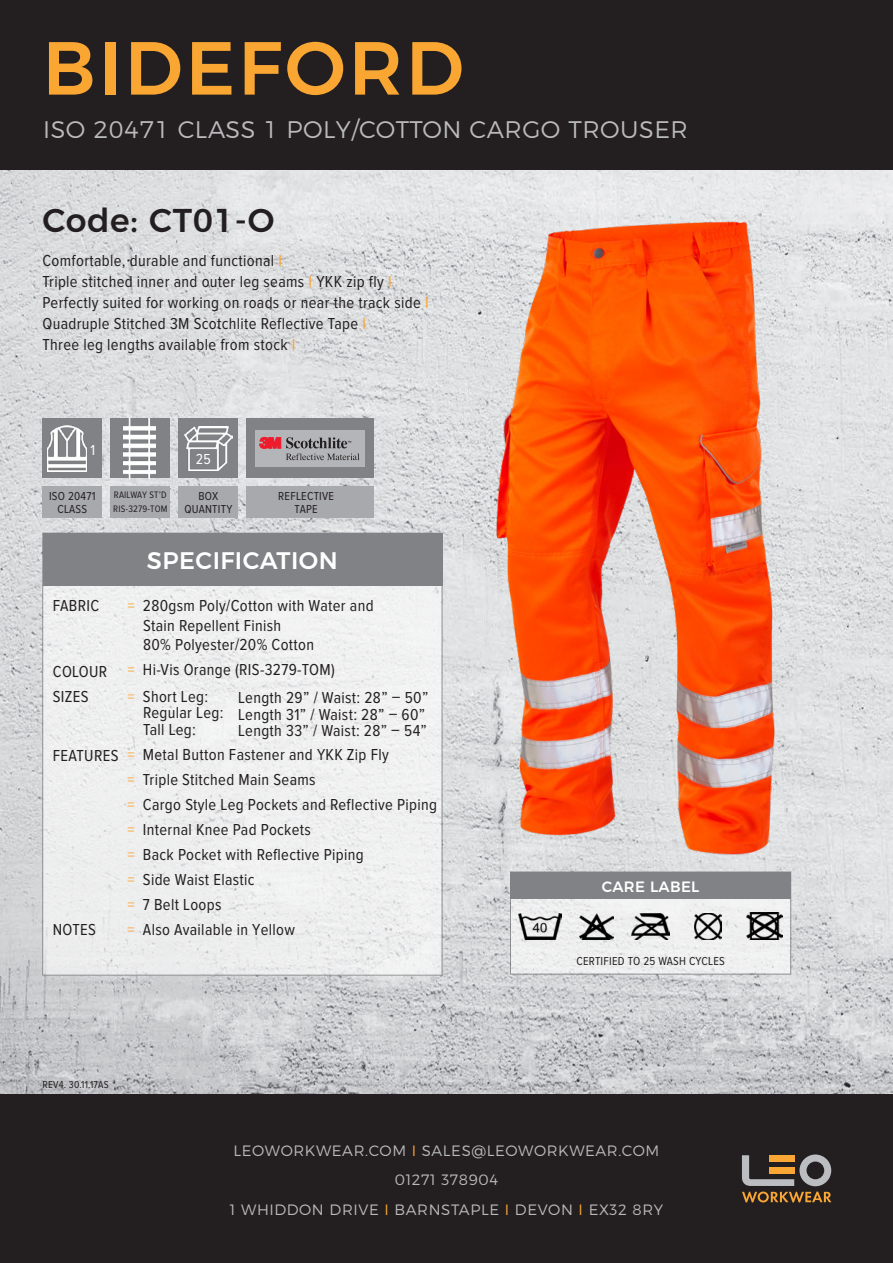
<style>
.page{position:relative;width:893px;height:1263px;background:#fff}
.page>*{position:absolute;margin:0;border:0;box-sizing:border-box;transform-origin:0 0}
.t1{font:500 75px "Montserrat";letter-spacing:.04em;color:#faa633}
.t2{font:500 33px "Montserrat";letter-spacing:.02em;color:#231f20}
.subhead{font:300 24px "Montserrat";letter-spacing:.02em;color:#bababc}
.subhead-2{font:500 24px "Montserrat";letter-spacing:.02em;color:#fff}
.body{font:16.5px/21px "Proxima Nova Cond";letter-spacing:.02em;color:#231f20}
.body-2{font:300 15px "Montserrat";letter-spacing:.04em;color:#bababc}
.subhead-3{font:500 15px "Montserrat";letter-spacing:.02em;color:#fff}
.body-3{font:15px "Proxima Nova Cond";color:#fff}
.body-4{font:12px/13.5px "Proxima Nova Cond";letter-spacing:.02em;color:#231f20;text-align:center}
.body-5{font:10.5px "Proxima Nova Cond";letter-spacing:.02em;color:#231f20}
.body-6{font:9.75px/13.5px "Proxima Nova Cond";letter-spacing:.02em;color:#231f20}
.s1{color:#faa633}
</style>
<div class="page">
<img style="left:0;top:169px;width:893px;height:925px">
<div style="left:510px;top:872px;width:281px;height:102px;background:#efeff0"></div>
<div style="left:43px;top:533px;width:399px;height:442px;background:#efeff0"></div>
<div style="left:0;top:0;width:893px;height:169px;background:#231f20"></div>
<div style="left:0;top:1094px;width:893px;height:169px;background:#231f20"></div>
<div style="left:43px;top:533px;width:399px;height:53px;background:#808285"></div>
<div style="left:510px;top:872px;width:281px;height:27px;background:#808285"></div>
<div style="left:179px;top:419px;width:59px;height:59px;background:#808285"></div>
<div style="left:179px;top:486px;width:59px;height:32px;background:#a8a9ad"></div>
<img style="left:185px;top:426px;width:47px;height:44px">
<div style="left:247px;top:419px;width:127px;height:59px;background:#808285"></div>
<div style="left:247px;top:486px;width:127px;height:32px;background:#a8a9ad"></div>
<div style="left:43px;top:419px;width:59px;height:59px;background:#808285"></div>
<div style="left:43px;top:486px;width:59px;height:32px;background:#a8a9ad"></div>
<img style="left:48px;top:425px;width:39px;height:47px">
<div style="left:255px;top:430px;width:110px;height:36px;background:#b4b5b8"></div>
<svg style="left:259px;top:437px;width:100px;height:23px"></svg>
<div style="left:111px;top:418px;width:59px;height:60px;background:#808285"></div>
<div style="left:111px;top:486px;width:59px;height:32px;background:#a8a9ad"></div>
<img style="left:124px;top:419px;width:31px;height:59px">
<svg style="left:742px;top:1155px;width:89px;height:47px"></svg>
<img style="left:519px;top:913px;width:42px;height:27px">
<img style="left:579px;top:913px;width:35px;height:27px">
<img style="left:632px;top:913px;width:37px;height:27px">
<img style="left:694px;top:913px;width:28px;height:27px">
<img style="left:747px;top:913px;width:35px;height:27px">
<img style="left:474px;top:217px;width:329px;height:641px">
<p class="t1" style="left:43px;top:8px;width:423px">BIDEFORD</p>
<p class="subhead" style="left:43px;top:110px;width:646px">ISO 20471 CLASS 1 POLY/COTTON CARGO TROUSER</p>
<p class="t2" style="left:43px;top:194px;width:233px">Code: CT01-O</p>
<p class="body" style="left:43px;top:250px;width:388px">Comfortable, durable and functional <span class="s1">I<br></span>Triple stitched inner and outer leg seams <span class="s1">I</span> YKK zip fly <span class="s1">I </span>Perfectly suited for working on roads or near the track side <span class="s1">I </span>Quadruple Stitched 3M Scotchlite Reflective Tape <span class="s1">I<br></span>Three leg lengths available from stock <span class="s1">I</span></p>
<p class="body-3" style="left:90px;top:444px;width:6px">1</p>
<p class="body-4" style="left:49px;top:489px;width:48px">ISO 20471<br>CLASS</p>
<p class="body-3" style="left:196px;top:452px;width:17px">25</p>
<p class="body-6" style="left:113px;top:488px;width:56px">RAILWAY ST’D<br>RIS-3279-TOM</p>
<p class="body-4" style="left:278px;top:489px;width:57px">REFLECTIVE<br>TAPE</p>
<p class="body-4" style="left:184px;top:489px;width:49px">BOX<br>QUANTITY</p>
<p class="subhead-2" style="left:147px;top:541px;width:192px">SPECIFICATION</p>
<p class="body" style="left:53px;top:596px;width:48px">FABRIC</p>
<p class="body" style="left:143px;top:597px;width:232px;line-height:19.5px;text-indent:-16px"><span class="s1">=</span> 280gsm Poly/Cotton with Water and<br>Stain Repellent Finish<br>80% Polyester/20% Cotton</p>
<p class="body" style="left:128px;top:660px;width:209px"><span class="s1">=</span> Hi-Vis Orange (RIS-3279-TOM)</p>
<p class="body" style="left:143px;top:689px;width:82px;line-height:16.5px;text-indent:-16px"><span class="s1">=</span> Short Leg:<br>Regular Leg:<br>Tall Leg:</p>
<p class="body" style="left:128px;top:744px;width:263px"><span class="s1">=</span> Metal Button Fastener and YKK Zip Fly</p>
<p class="body" style="left:128px;top:769px;width:190px"><span class="s1">=</span> Triple Stitched Main Seams</p>
<p class="body" style="left:128px;top:794px;width:311px"><span class="s1">=</span> Cargo Style Leg Pockets and Reflective Piping</p>
<p class="body" style="left:128px;top:819px;width:185px"><span class="s1">=</span> Internal Knee Pad Pockets</p>
<p class="body" style="left:128px;top:844px;width:238px"><span class="s1">=</span> Back Pocket with Reflective Piping</p>
<p class="body" style="left:128px;top:869px;width:129px"><span class="s1">=</span> Side Waist Elastic</p>
<p class="body" style="left:128px;top:894px;width:95px"><span class="s1">=</span> 7 Belt Loops</p>
<p class="body" style="left:53px;top:920px;width:45px">NOTES</p>
<p class="body" style="left:128px;top:919px;width:169px"><span class="s1">=</span> Also Available in Yellow</p>
<p class="body" style="left:53px;top:661px;width:56px">COLOUR</p>
<p class="body" style="left:53px;top:686px;width:37px">SIZES</p>
<p class="body" style="left:238px;top:690px;width:192px;line-height:16.5px">Length 29” / Waist: 28” – 50”<br>Length 31” / Waist: 28” – 60”<br>Length 33” / Waist: 28” – 54”</p>
<p class="body" style="left:53px;top:745px;width:67px">FEATURES</p>
<p class="body-5" style="left:43px;top:1080px;width:68px">REV4. 30.11.17AS</p>
<p class="subhead-3" style="left:602px;top:875px;width:99px">CARE LABEL</p>
<p class="body-4" style="left:576px;top:955px;width:150px">CERTIFIED TO 25 WASH CYCLES</p>
<p class="body-2" style="left:234px;top:1139px;width:427px">LEOWORKWEAR.COM <span class="s1">I</span> SALES@LEOWORKWEAR.COM</p>
<p class="body-2" style="left:395px;top:1168px;width:105px">01271 378904</p>
<p class="body-2" style="left:230px;top:1198px;width:435px">1 WHIDDON DRIVE <span class="s1">I</span> BARNSTAPLE <span class="s1">I</span> DEVON <span class="s1">I</span> EX32 8RY</p>
</div>
